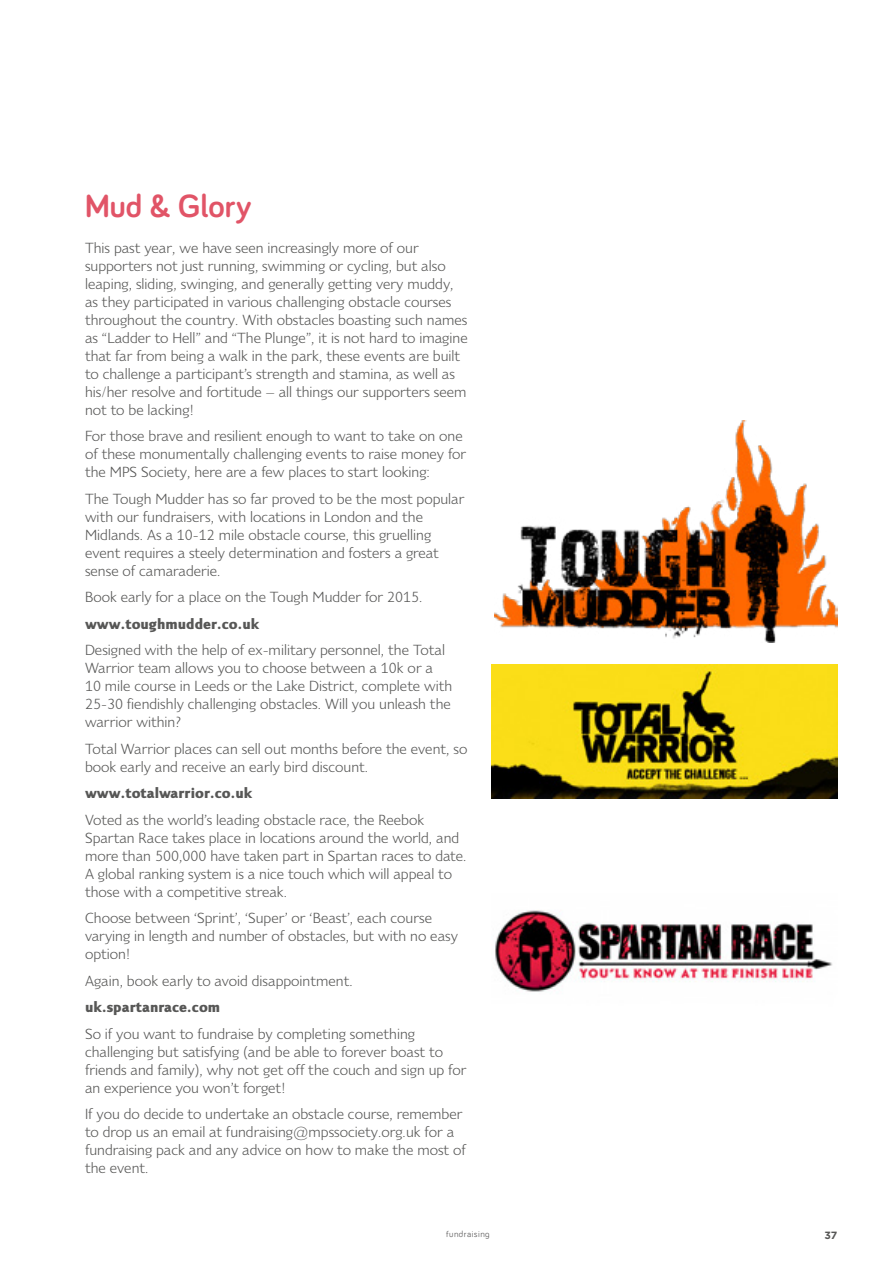
<style>
.page{position:relative;width:893px;height:1263px;background:#fff}
.page>*{position:absolute;margin:0;border:0;box-sizing:border-box;transform-origin:0 0}
.t1{font:700 33px "Bariol";color:#e15467}
.t2{font:15px/18px "Sky Sans";color:#575756}
.t3{font:700 15px "Sky Sans";color:#575756}
.t4{font:700 10.5px "Gotham HTF";color:#575756}
.t5{font:9px "Bariol";letter-spacing:.05em;color:#646363}
</style>
<div class="page">
<img style="left:495px;top:910px;width:338px;height:82px">
<img style="left:494px;top:421px;width:344px;height:221px">
<img style="left:492px;top:665px;width:346px;height:133px">
<h1 class="t1" style="left:85px;top:183px;width:168px">Mud &amp; Glory</h1>
<p class="t2" style="left:85px;top:239px;width:384px">This past year, we have seen increasingly more of our supporters not just running, swimming or cycling, but also leaping, sliding, swinging, and generally getting very muddy, as they participated in various challenging obstacle courses throughout the country. With obstacles boasting such names as “Ladder to Hell” and “The Plunge”, it is not hard to imagine that far from being a walk in the park, these events are built to challenge a participant’s strength and stamina, as well as his/her resolve and fortitude – all things our supporters seem not to be lacking!</p>
<p class="t2" style="left:85px;top:427px;width:383px">For those brave and resilient enough to want to take on one of these monumentally challenging events to raise money for the MPS Society, here are a few places to start looking:</p>
<p class="t2" style="left:85px;top:490px;width:381px">The Tough Mudder has so far proved to be the most popular with our fundraisers, with locations in London and the Midlands. As a 10-12 mile obstacle course, this gruelling event requires a steely determination and fosters a great sense of camaraderie.</p>
<p class="t2" style="left:85px;top:588px;width:339px">Book early for a place on the Tough Mudder for 2015.</p>
<p class="t3" style="left:85px;top:615px;width:176px">www.toughmudder.co.uk</p>
<p class="t2" style="left:85px;top:641px;width:369px">Designed with the help of ex-military personnel, the Total Warrior team allows you to choose between a 10k or a 10 mile course in Leeds or the Lake District, complete with 25-30 fiendishly challenging obstacles. Will you unleash the warrior within?</p>
<p class="t2" style="left:85px;top:740px;width:384px">Total Warrior places can sell out months before the event, so book early and receive an early bird discount.</p>
<p class="t3" style="left:85px;top:785px;width:169px">www.totalwarrior.co.uk</p>
<p class="t2" style="left:85px;top:811px;width:383px">Voted as the world’s leading obstacle race, the Reebok Spartan Race takes place in locations around the world, and more than 500,000 have taken part in Spartan races to date.<br>A global ranking system is a nice touch which will appeal to those with a competitive streak.</p>
<p class="t2" style="left:85px;top:909px;width:374px">Choose between ‘Sprint’, ‘Super’ or ‘Beast’, each course varying in length and number of obstacles, but with no easy option!</p>
<p class="t2" style="left:85px;top:972px;width:269px">Again, book early to avoid disappointment.</p>
<p class="t3" style="left:85px;top:999px;width:137px">uk.spartanrace.com</p>
<p class="t2" style="left:85px;top:1025px;width:383px">So if you want to fundraise by completing something challenging but satisfying (and be able to forever boast to friends and family), why not get off the couch and sign up for an experience you won’t forget!</p>
<p class="t2" style="left:85px;top:1105px;width:382px">If you do decide to undertake an obstacle course, remember to drop us an email at fundraising@mpssociety.org.uk for a fundraising pack and any advice on how to make the most of the event.</p>
<p class="t5" style="left:446px;top:1228px;width:45px">fundraising</p>
<p class="t4" style="left:825px;top:1229px;width:14px">37</p>
</div>
